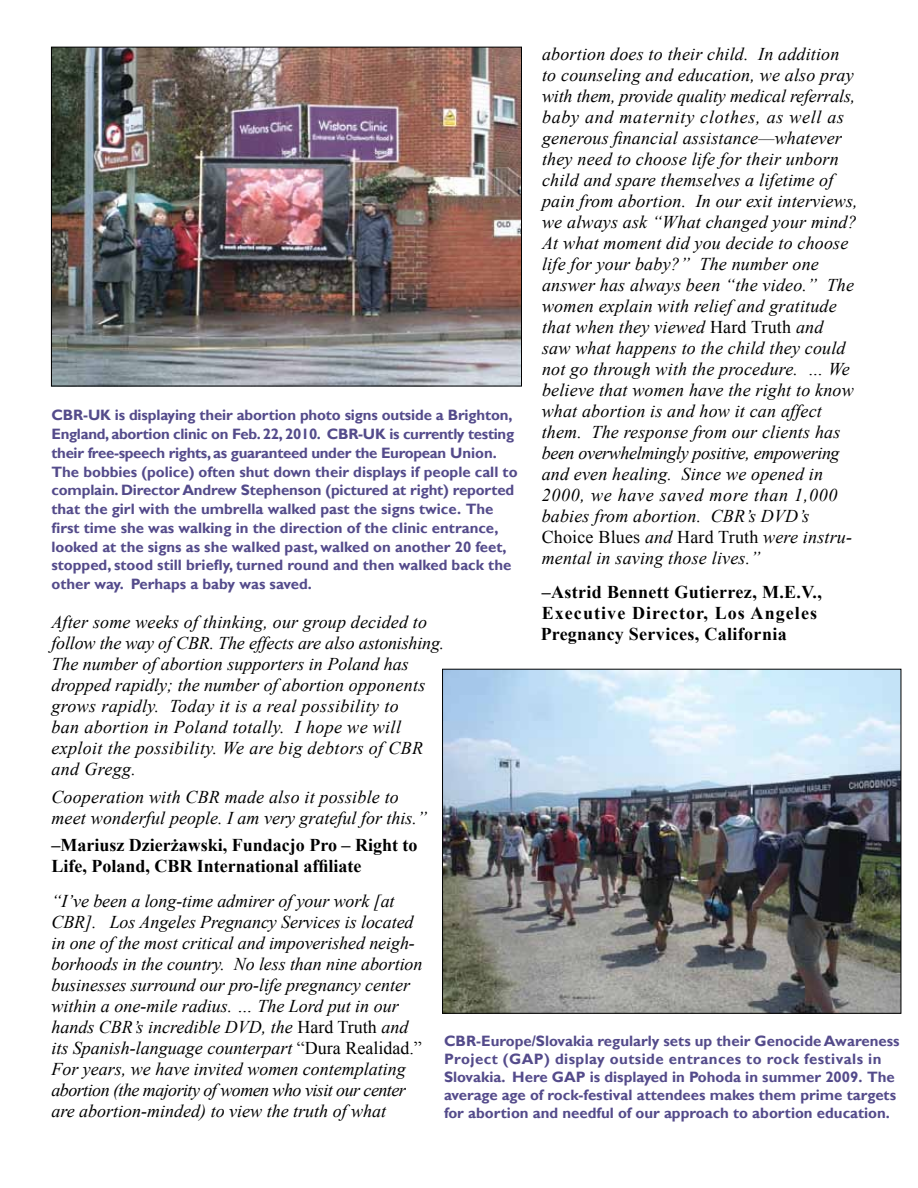
<style>
.page{position:relative;width:918px;height:1188px;background:#fff}
.page>*{position:absolute;margin:0;border:0;box-sizing:border-box;transform-origin:0 0}
.t1{font:italic 18px/21px "Times New Roman";letter-spacing:.01em;color:#000}
.t2{font:700 18px/21px "Times New Roman";letter-spacing:.005em;color:#000}
.t3{font:700 15px/18.8px "Gill Sans";color:#544b8b}
.s1{font-style:normal}
</style>
<div class="page">
<img style="left:53px;top:49px;width:467px;height:335px">
<div style="left:51px;top:47px;width:471px;height:339px;border:1px solid #000"></div>
<img style="left:444px;top:671px;width:455px;height:341px">
<div style="left:442px;top:669px;width:459px;height:345px;border:1px solid #000"></div>
<p class="t1" style="left:542px;top:43px;width:317px">abortion does to their child. In addition to counseling and education, we also pray with them, provide quality medical referrals, baby and maternity clothes, as well as generous financial assistance—whatever they need to choose life for their unborn child and spare themselves a lifetime of pain from abortion. In our exit interviews, we always ask “What changed your mind?<br>At what moment did you decide to choose life for your baby?” The number one answer has always been “the video.” The women explain with relief and gratitude that when they viewed <span class="s1">Hard Truth</span> and<br>saw what happens to the child they could not go through with the procedure. … We believe that women have the right to know what abortion is and how it can affect them. The response from our clients has been overwhelmingly positive, empowering and even healing. Since we opened in 2000, we have saved more than 1,000 babies from abortion. CBR’s DVD’s <span class="s1">Choice Blues</span> and <span class="s1">Hard Truth</span> were instru&shy;mental in saving those lives.”</p>
<p class="t2" style="left:541px;top:581px;width:283px">–Astrid Bennett Gutierrez, M.E.V.,<br>Executive Director, Los Angeles<br>Pregnancy Services, California</p>
<p class="t3" style="left:51px;top:406px;width:468px">CBR-UK is displaying their abortion photo signs outside a Brighton, England, abortion clinic on Feb. 22, 2010. CBR-UK is currently testing their free-speech rights, as guaranteed under the European Union.<br>The bobbies (police) often shut down their displays if people call to complain. Director Andrew Stephenson (pictured at right) reported that the girl with the umbrella walked past the signs twice. The first time she was walking in the direction of the clinic entrance, looked at the signs as she walked past, walked on another 20 feet, stopped, stood still briefly, turned round and then walked back the other way. Perhaps a baby was saved.</p>
<p class="t1" style="left:51px;top:611px;width:394px">After some weeks of thinking, our group decided to follow the way of CBR. The effects are also astonishing.<br>The number of abortion supporters in Poland has dropped rapidly; the number of abortion opponents grows rapidly. Today it is a real possibility to<br>ban abortion in Poland totally. I hope we will exploit the possibility. We are big debtors of CBR and Gregg.</p>
<p class="t1" style="left:51px;top:786px;width:377px">Cooperation with CBR made also it possible to meet wonderful people. I am very grateful for this.”</p>
<p class="t2" style="left:51px;top:835px;width:368px">–Mariusz Dzierżawski, Fundacjo Pro – Right to<br>Life, Poland, CBR International affiliate</p>
<p class="t1" style="left:51px;top:890px;width:373px">“I’ve been a long-time admirer of your work [at CBR]. Los Angeles Pregnancy Services is located in one of the most critical and impoverished neigh&shy;borhoods in the country. No less than nine abortion businesses surround our pro-life pregnancy center within a one-mile radius. … The Lord put in our hands CBR’s incredible DVD, the <span class="s1">Hard Truth</span> and its Spanish-language counterpart <span class="s1">“Dura Realidad.” </span>For years, we have invited women contemplating abortion (the majority of women who visit our center are abortion-minded) to view the truth of what</p>
<p class="t3" style="left:444px;top:1032px;width:457px;line-height:18px">CBR-Europe/Slovakia regularly sets up their Genocide Awareness Project (GAP) display outside entrances to rock festivals in Slovakia. Here GAP is displayed in Pohoda in summer 2009. The average age of rock-festival attendees makes them prime targets for abortion and needful of our approach to abortion education.</p>
</div>
